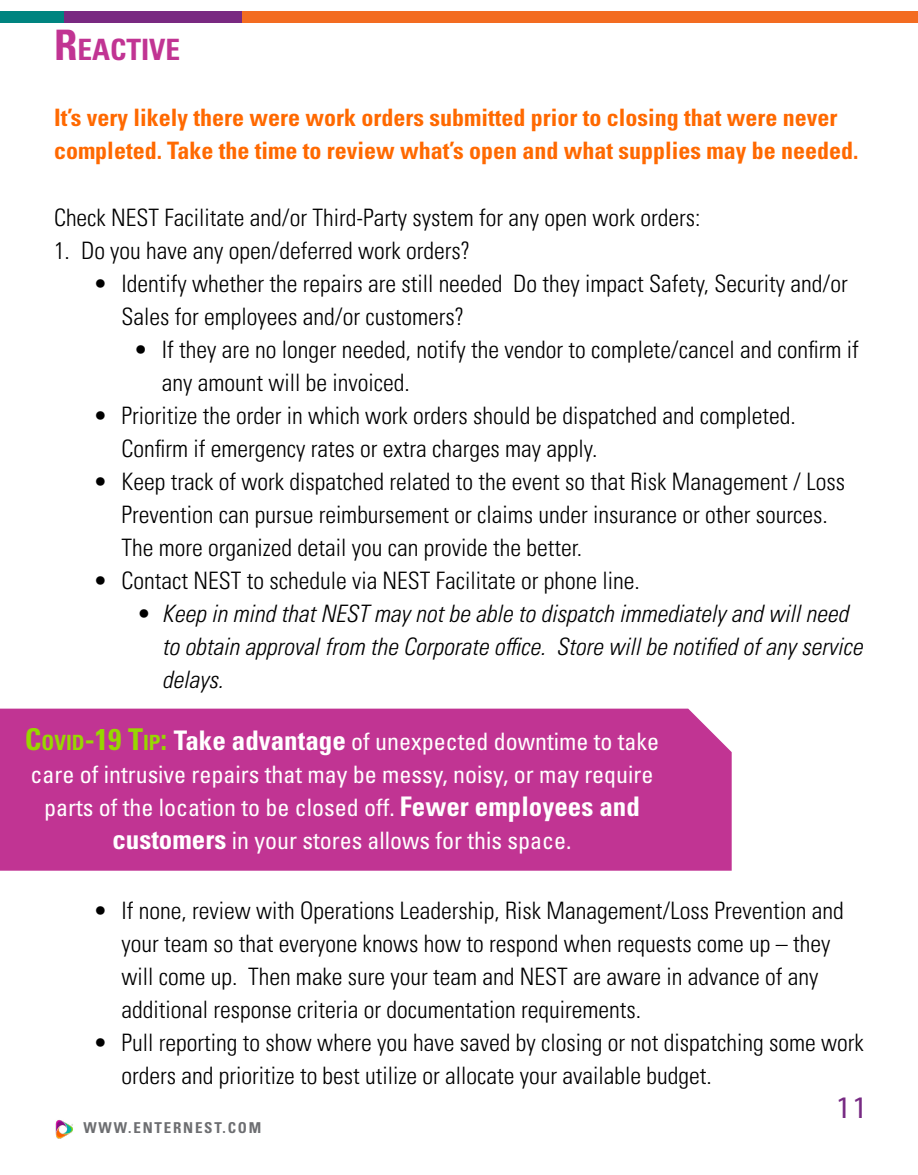
<style>
.page{position:relative;width:918px;height:1175px;background:#fff}
.page>*{position:absolute;margin:0;border:0;box-sizing:border-box;transform-origin:0 0}
.t1{font:31.5px "Myriad Pro";color:#772a83}
.t2{font:700 condensed 29.4px "Univers LT Std";color:#c13493}
.t3{font:300 condensed 24px/33px "Univers LT Pro";color:#000}
.t4{font:condensed 24px/33px "Univers LT Std";color:#fff;text-align:center}
.t5{font:italic 300 condensed 24px/33px "Univers LT Pro";color:#000}
.t6{font:700 condensed 24px/33px "Univers LT Std";color:#ff6900}
.t7{font:700 condensed 15px "Univers LT Std";letter-spacing:.12em;color:#6d6e71}
.s1{font-size:42px}
.s2{font-weight:700;font-size:30px;color:#97d700}
.s3{font-weight:700;font-size:21px;color:#97d700}
.s4{font-weight:700;font-size:27px}
</style>
<div class="page">
<img style="left:56px;top:1120px;width:17px;height:18px">
<div style="left:0;top:11px;width:324px;height:11px;background:#008480"></div>
<div style="left:64px;top:11px;width:324px;height:11px;background:#792981"></div>
<div style="left:242px;top:11px;width:676px;height:11px;background:#f36c21"></div>
<div style="left:0;top:708px;width:732px;height:162px;background:#c13493"></div>
<p class="t2" style="left:54px;top:32px;width:128px"><span class="s1">R</span>EACTIVE</p>
<p class="t6" style="left:54px;top:101px;width:806px">It’s very likely there were work orders submitted prior to closing that were never completed. Take the time to review what’s open and what supplies may be needed.</p>
<p class="t3" style="left:54px;top:199px;width:648px">Check NEST Facilitate and/or Third-Party system for any open work orders:</p>
<p class="t3" style="left:54px;top:232px;width:418px">1. Do you have any open/deferred work orders?</p>
<p class="t3" style="left:121px;top:265px;width:728px;text-indent:-27px">• Identify whether the repairs are still needed Do they impact Safety, Security and/or<br>Sales for employees and/or customers?</p>
<p class="t3" style="left:162px;top:331px;width:698px;text-indent:-27px">• If they are no longer needed, notify the vendor to complete/cancel and confirm if any amount will be invoiced.</p>
<p class="t3" style="left:121px;top:397px;width:676px;text-indent:-27px">• Prioritize the order in which work orders should be dispatched and completed.<br>Confirm if emergency rates or extra charges may apply.</p>
<p class="t3" style="left:121px;top:463px;width:725px;text-indent:-27px">• Keep track of work dispatched related to the event so that Risk Management / Loss<br>Prevention can pursue reimbursement or claims under insurance or other sources.<br>The more organized detail you can provide the better.</p>
<p class="t3" style="left:94px;top:562px;width:547px">• Contact NEST to schedule via NEST Facilitate or phone line.</p>
<p class="t5" style="left:162px;top:595px;width:702px;text-indent:-27px">• Keep in mind that NEST may not be able to dispatch immediately and will need to obtain approval from the Corporate office. Store will be notified of any service delays.</p>
<p class="t4" style="left:25px;top:725px;width:636px"><span class="s2">C</span><span class="s3">OVID</span><span class="s2">-19 T</span><span class="s3">IP</span><span class="s2">:</span> <span class="s4">Take advantage</span> of unexpected downtime to take care of intrusive repairs that may be messy, noisy, or may require parts of the location to be closed off. <span class="s4">Fewer employees and customers</span> in your stores allows for this space.</p>
<p class="t3" style="left:121px;top:892px;width:724px;text-indent:-27px">• If none, review with Operations Leadership, Risk Management/Loss Prevention and your team so that everyone knows how to respond when requests come up – they will come up. Then make sure your team and NEST are aware in advance of any additional response criteria or documentation requirements.</p>
<p class="t3" style="left:121px;top:1024px;width:744px;text-indent:-27px">• Pull reporting to show where you have saved by closing or not dispatching some work orders and prioritize to best utilize or allocate your available budget.</p>
<p class="t7" style="left:83px;top:1118px;width:179px">WWW.ENTERNEST.COM</p>
<h1 class="t1" style="left:836px;top:1087px;width:34px">11</h1>
</div>
